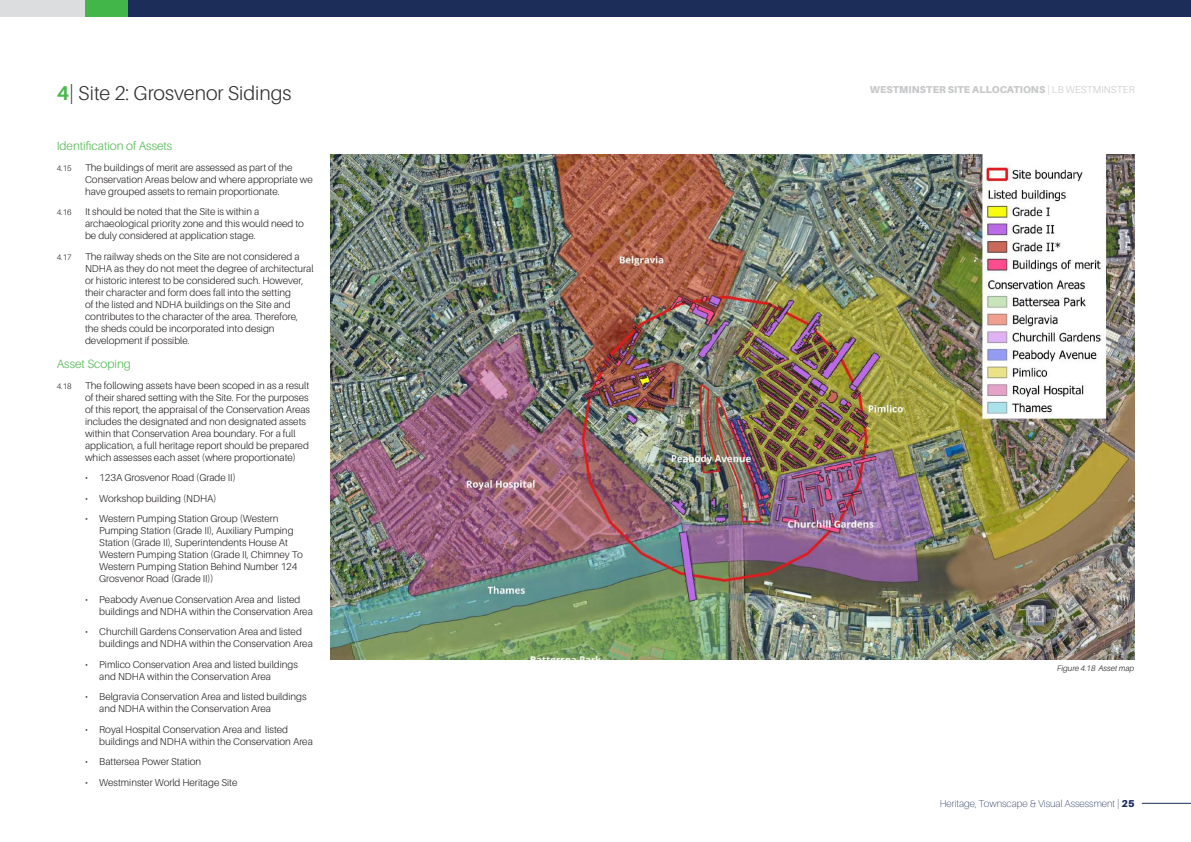
<style>
.page{position:relative;width:1191px;height:842px;background:#fff}
.page>*{position:absolute;margin:0;border:0;box-sizing:border-box;transform-origin:0 0}
.t1{font:300 20px "Aileron";color:#312f30}
.t2{font:300 12px "Aileron";color:#4db84f}
.t3{font:300 10px/12px "Aileron";color:#231f20}
.t4{font:900 10px "Aileron";letter-spacing:.01em;color:#c7c8ca}
.t5{font:100 10px "Aileron";color:#1c2d5a}
.t6{font:italic 300 8px "Aileron";color:#231f20}
.t7{font:300 8px "Aileron";color:#231f20}
.s1{font-weight:700;color:#4db84f}
.s2{font-weight:300}
.s3{font-weight:900}
</style>
<div class="page">
<hr style="left:1141px;top:803px;width:50px;height:1px;background:#1c2d5a">
<div style="left:0;top:0;width:1191px;height:17px;background:#1c2d5a"></div>
<div style="left:0;top:0;width:85px;height:17px;background:#dcdddf"></div>
<div style="left:85px;top:0;width:43px;height:17px;background:#42b649"></div>
<img style="left:330px;top:154px;width:804px;height:505px">
<h1 class="t1" style="left:57px;top:83px;width:236px"><span class="s1">4</span>| Site 2: Grosvenor Sidings</h1>
<p class="t2" style="left:57px;top:140px;width:117px">Identification of Assets</p>
<p class="t7" style="left:57px;top:164px;width:17px">4.15</p>
<p class="t3" style="left:85px;top:161px;width:229px">The buildings of merit are assessed as part of the<br>Conservation Areas below and where appropriate we have grouped assets to remain proportionate.</p>
<p class="t7" style="left:57px;top:208px;width:17px">4.16</p>
<p class="t3" style="left:85px;top:206px;width:220px">It should be noted that the Site is within a archaeological priority zone and this would need to be duly considered at application stage.</p>
<p class="t7" style="left:57px;top:253px;width:17px">4.17</p>
<p class="t3" style="left:85px;top:250px;width:230px">The railway sheds on the Site are not considered a NDHA as they do not meet the degree of architectural or historic interest to be considered such. However, their character and form does fall into the setting<br>of the listed and NDHA buildings on the Site and contributes to the character of the area. Therefore, the sheds could be incorporated into design development if possible.</p>
<p class="t2" style="left:57px;top:358px;width:76px">Asset Scoping</p>
<p class="t7" style="left:57px;top:382px;width:17px">4.18</p>
<p class="t3" style="left:85px;top:379px;width:226px">The following assets have been scoped in as a result of their shared setting with the Site. For the purposes of this report, the appraisal of the Conservation Areas includes the designated and non designated assets within that Conservation Area boundary. For a full application, a full heritage report should be prepared which assesses each asset (where proportionate)</p>
<p class="t3" style="left:85px;top:472px;width:152px">• 123A Grosvenor Road (Grade II)</p>
<p class="t3" style="left:85px;top:492px;width:133px">• Workshop building (NDHA)</p>
<p class="t3" style="left:99px;top:513px;width:205px;text-indent:-14px">• Western Pumping Station Group (Western Pumping Station (Grade II), Auxiliary Pumping Station (Grade II), Superintendents House At Western Pumping Station (Grade II, Chimney To Western Pumping Station Behind Number 124<br>Grosvenor Road (Grade II))</p>
<p class="t3" style="left:99px;top:593px;width:215px;text-indent:-14px">• Peabody Avenue Conservation Area and listed buildings and NDHA within the Conservation Area</p>
<p class="t3" style="left:99px;top:626px;width:215px;text-indent:-14px">• Churchill Gardens Conservation Area and listed buildings and NDHA within the Conservation Area</p>
<p class="t3" style="left:99px;top:658px;width:200px;text-indent:-14px">• Pimlico Conservation Area and listed buildings and NDHA within the Conservation Area</p>
<p class="t3" style="left:99px;top:691px;width:209px;text-indent:-14px">• Belgravia Conservation Area and listed buildings and NDHA within the Conservation Area</p>
<p class="t3" style="left:99px;top:723px;width:215px;text-indent:-14px">• Royal Hospital Conservation Area and listed buildings and NDHA within the Conservation Area</p>
<p class="t3" style="left:85px;top:756px;width:118px">• Battersea Power Station</p>
<p class="t3" style="left:85px;top:776px;width:154px">• Westminster World Heritage Site</p>
<p class="t4" style="left:869px;top:83px;width:266px">WESTMINSTER SITE ALLOCATIONS <span class="s2">| LB WESTMINSTER</span></p>
<p class="t6" style="left:1057px;top:664px;width:79px">Figure 4.18 Asset map</p>
<p class="t5" style="left:940px;top:798px;width:196px">Heritage, Townscape &amp; Visual Assessment | <span class="s3">25</span></p>
</div>
